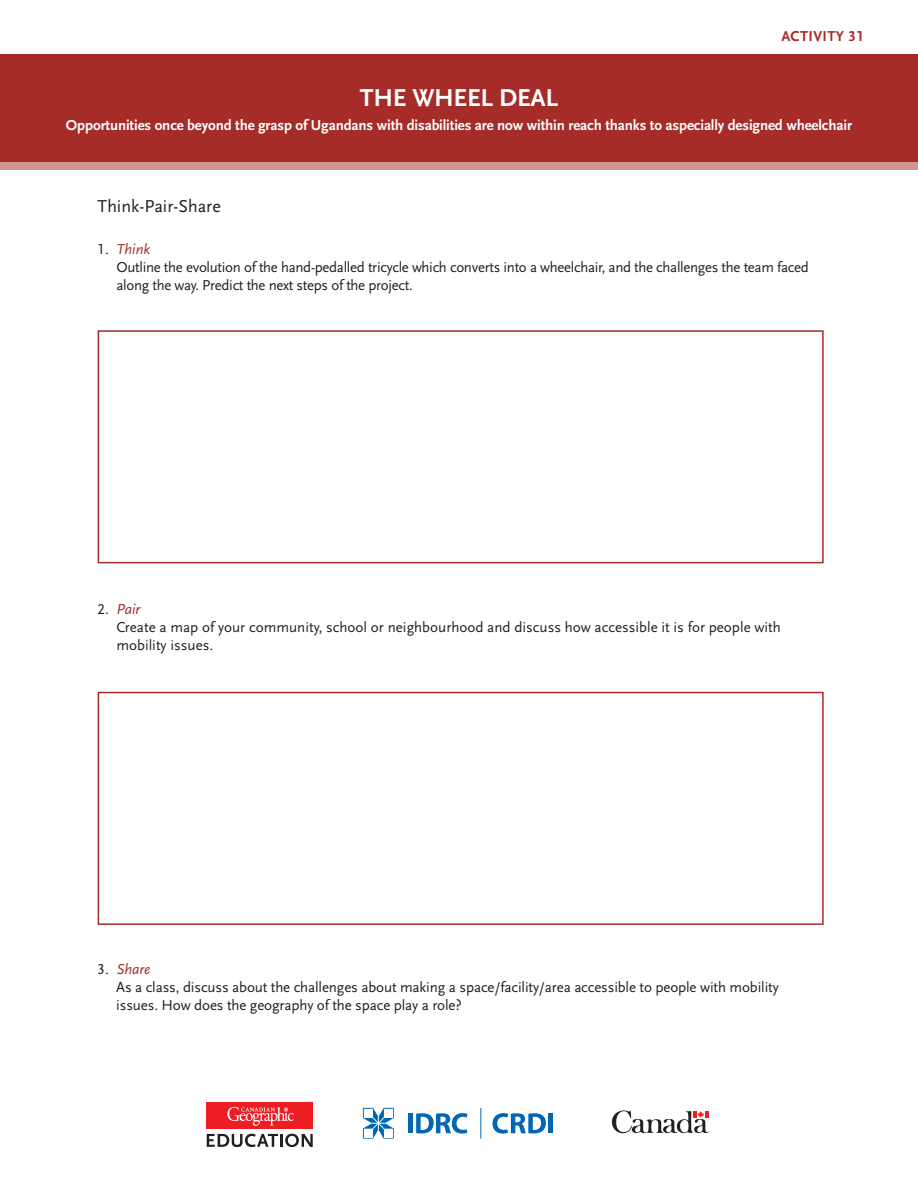
<style>
.page{position:relative;width:918px;height:1188px;background:#fff}
.page>*{position:absolute;margin:0;border:0;box-sizing:border-box;transform-origin:0 0}
.t1{font:700 25.5px "Scala Sans LF";letter-spacing:-.01em;color:#fff}
.t2{font:18px "Scala Sans LF";color:#231f20}
.t3{font:15px/18px "Scala Sans LF";letter-spacing:-.01em;color:#231f20}
.t4{font:700 15px "Scala Sans LF";letter-spacing:-.01em;color:#fff}
.t5{font:700 15px "Scala Sans LF";letter-spacing:.025em;color:#a52c28}
.s1{font-style:italic;color:#a52c28}
</style>
<div class="page">
<svg style="left:363px;top:1108px;width:31px;height:31px"></svg>
<div style="left:408px;top:1113px;width:5px;height:20px;background:#0166b3"></div>
<svg style="left:416px;top:1113px;width:52px;height:21px"></svg>
<svg style="left:492px;top:1113px;width:54px;height:21px"></svg>
<div style="left:548px;top:1113px;width:5px;height:20px;background:#0166b3"></div>
<hr style="left:480px;top:1108px;width:1px;height:31px;background:#0166b3">
<div style="left:364px;top:1109px;width:9px;height:9px;background:#fff"></div>
<div style="left:384px;top:1109px;width:9px;height:9px;background:#fff"></div>
<div style="left:364px;top:1129px;width:9px;height:9px;background:#fff"></div>
<div style="left:384px;top:1129px;width:9px;height:9px;background:#fff"></div>
<svg style="left:611px;top:1110px;width:98px;height:24px"></svg>
<div style="left:206px;top:1102px;width:107px;height:27px;background:#ee1d23"></div>
<svg style="left:227px;top:1107px;width:67px;height:19px"></svg>
<svg style="left:207px;top:1134px;width:106px;height:13px"></svg>
<div style="left:0;top:121px;width:918px;height:49px;background:#d29593"></div>
<div style="left:0;top:54px;width:918px;height:108px;background:#a52c28"></div>
<div style="left:98px;top:330px;width:726px;height:233px;border:2px solid #a52c28"></div>
<div style="left:98px;top:692px;width:726px;height:233px;border:2px solid #a52c28"></div>
<p class="t5" style="left:781px;top:28px;width:84px">ACTIVITY 31</p>
<h1 class="t1" style="left:360px;top:84px;width:200px">THE WHEEL DEAL</h1>
<p class="t4" style="left:66px;top:117px;width:788px">Opportunities once beyond the grasp of Ugandans with disabilities are now within reach thanks to aspecially designed wheelchair</p>
<p class="t2" style="left:98px;top:197px;width:125px">Think-Pair-Share</p>
<p class="t3" style="left:116px;top:241px;width:694px;text-indent:-19px">1. <span class="s1">Think<br></span>Outline the evolution of the hand-pedalled tricycle which converts into a wheelchair, and the challenges the team faced along the way. Predict the next steps of the project.</p>
<p class="t3" style="left:116px;top:601px;width:666px;text-indent:-19px">2. <span class="s1">Pair<br></span>Create a map of your community, school or neighbourhood and discuss how accessible it is for people with mobility issues.</p>
<p class="t3" style="left:116px;top:961px;width:664px;text-indent:-19px">3. <span class="s1">Share<br></span>As a class, discuss about the challenges about making a space/facility/area accessible to people with mobility issues. How does the geography of the space play a role?</p>
</div>
